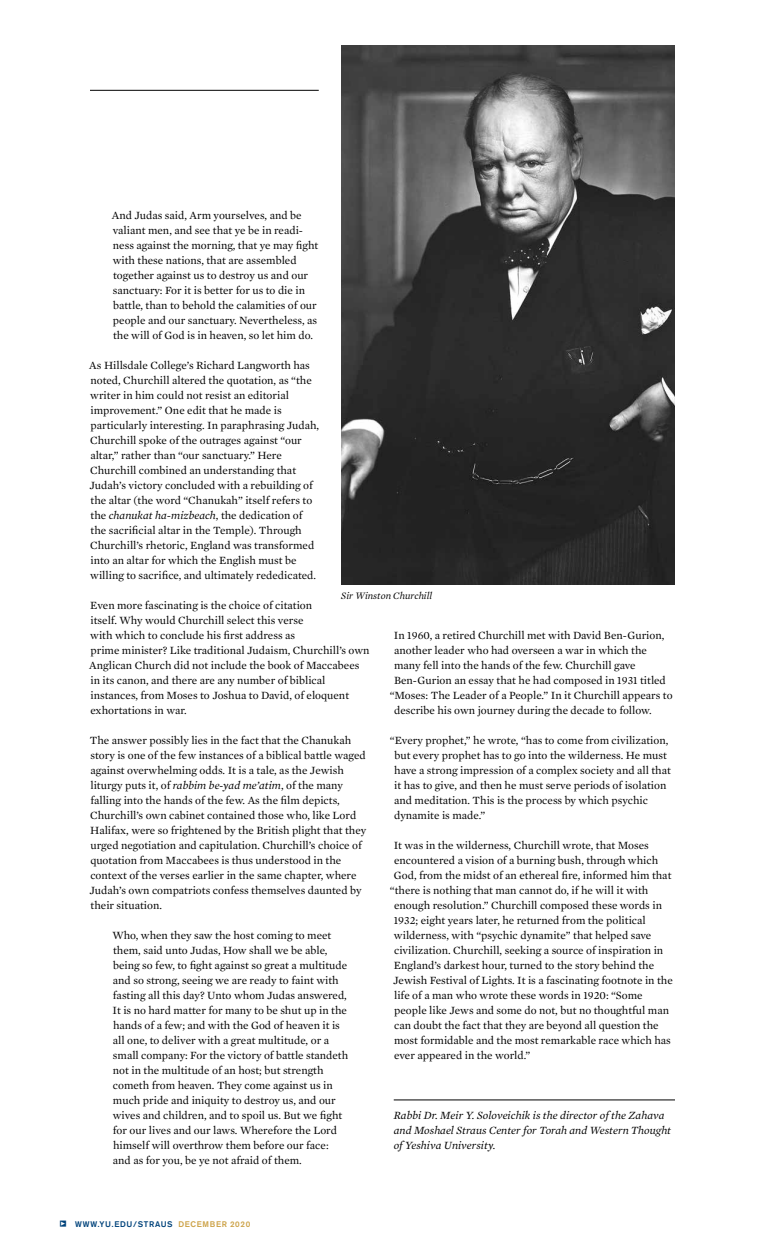
<style>
.page{position:relative;width:765px;height:1260px;background:#fff}
.page>*{position:absolute;margin:0;border:0;box-sizing:border-box;transform-origin:0 0}
.t1{font:11.25px/15px "Mercury Text G1";color:#000}
.t2{font:italic 11.25px/15px "Mercury Text G1";color:#000}
.t3{font:italic 10px "Mercury Text G1";color:#000}
.t4{font:500 8.12px "Akzidenz Grotesk BE";letter-spacing:.08em;color:#00437b}
.s1{font-style:italic}
.s2{font-family:"Pointers";font-weight:400;font-size:8px}
.s3{color:#cda349}
</style>
<div class="page">
<hr style="left:394px;top:1100px;width:281px;height:1px;background:#000">
<img style="left:341px;top:45px;width:334px;height:540px">
<hr style="left:90px;top:90px;width:229px;height:1px;background:#000">
<p class="t1" style="left:112px;top:207px;width:208px">And Judas said, Arm yourselves, and be valiant men, and see that ye be in readi&shy;ness against the morning, that ye may fight with these nations, that are assembled together against us to destroy us and our sanctuary: For it is better for us to die in battle, than to behold the calamities of our people and our sanctuary. Nevertheless, as the will of God is in heaven, so let him do.</p>
<p class="t1" style="left:89px;top:357px;width:231px">As Hillsdale College’s Richard Langworth has noted, Churchill altered the quotation, as “the writer in him could not resist an editorial improvement.” One edit that he made is particularly interesting. In paraphrasing Judah, Churchill spoke of the outrages against “our altar,” rather than “our sanctuary.” Here Churchill combined an understanding that Judah’s victory concluded with a rebuilding of the altar (the word “Chanukah” itself refers to the <span class="s1">chanukat ha-mizbeach</span>, the dedication of the sacrificial altar in the Temple). Through Churchill’s rhetoric, England was transformed into an altar for which the English must be willing to sacrifice, and ultimately rededicated.</p>
<p class="t1" style="left:89px;top:597px;width:282px">Even more fascinating is the choice of citation<br>itself. Why would Churchill select this verse<br>with which to conclude his first address as<br>prime minister? Like traditional Judaism, Churchill’s own Anglican Church did not include the book of Maccabees in its canon, and there are any number of biblical instances, from Moses to Joshua to David, of eloquent exhortations in war.</p>
<p class="t1" style="left:90px;top:732px;width:278px">The answer possibly lies in the fact that the Chanukah story is one of the few instances of a biblical battle waged against overwhelming odds. It is a tale, as the Jewish liturgy puts it, of <span class="s1">rabbim be-yad me’atim</span>, of the many falling into the hands of the few. As the film depicts, Churchill’s own cabinet contained those who, like Lord Halifax, were so frightened by the British plight that they urged negotiation and capitulation. Churchill’s choice of quotation from Maccabees is thus understood in the context of the verses earlier in the same chapter, where Judah’s own compatriots confess themselves daunted by their situation.</p>
<p class="t1" style="left:112px;top:927px;width:237px">Who, when they saw the host coming to meet them, said unto Judas, How shall we be able, being so few, to fight against so great a multitude and so strong, seeing we are ready to faint with fasting all this day? Unto whom Judas answered, It is no hard matter for many to be shut up in the hands of a few; and with the God of heaven it is all one, to deliver with a great multitude, or a small company: For the victory of battle standeth not in the multitude of an host; but strength cometh from heaven. They come against us in much pride and iniquity to destroy us, and our wives and children, and to spoil us. But we fight for our lives and our laws. Wherefore the Lord himself will overthrow them before our face: and as for you, be ye not afraid of them.</p>
<p class="t3" style="left:341px;top:590px;width:93px">Sir Winston Churchill</p>
<p class="t1" style="left:394px;top:627px;width:272px">In 1960, a retired Churchill met with David Ben-Gurion,</p>
<p class="t1" style="left:394px;top:642px;width:254px">another leader who had overseen a war in which the</p>
<p class="t1" style="left:394px;top:657px;width:243px">many fell into the hands of the few. Churchill gave</p>
<p class="t1" style="left:394px;top:672px;width:273px">Ben-Gurion an essay that he had composed in 1931 titled</p>
<p class="t1" style="left:390px;top:687px;width:284px">“Moses: The Leader of a People.” In it Churchill appears to</p>
<p class="t1" style="left:394px;top:702px;width:259px">describe his own journey during the decade to follow.</p>
<p class="t1" style="left:394px;top:732px;width:278px;text-indent:-4px">“Every prophet,” he wrote, “has to come from civilization, but every prophet has to go into the wilderness. He must have a strong impression of a complex society and all that it has to give, and then he must serve periods of isolation and meditation. This is the process by which psychic dynamite is made.”</p>
<p class="t1" style="left:394px;top:837px;width:256px">It was in the wilderness, Churchill wrote, that Moses</p>
<p class="t1" style="left:394px;top:852px;width:266px">encountered a vision of a burning bush, through which</p>
<p class="t1" style="left:394px;top:867px;width:279px">God, from the midst of an ethereal fire, informed him that</p>
<p class="t1" style="left:390px;top:882px;width:260px">“there is nothing that man cannot do, if he will it with</p>
<p class="t1" style="left:394px;top:897px;width:269px">enough resolution.” Churchill composed these words in</p>
<p class="t1" style="left:394px;top:912px;width:253px">1932; eight years later, he returned from the political</p>
<p class="t1" style="left:394px;top:927px;width:259px">wilderness, with “psychic dynamite” that helped save</p>
<p class="t1" style="left:394px;top:942px;width:271px">civilization. Churchill, seeking a source of inspiration in</p>
<p class="t1" style="left:394px;top:957px;width:262px">England’s darkest hour, turned to the story behind the</p>
<p class="t1" style="left:393px;top:972px;width:281px">Jewish Festival of Lights. It is a fascinating footnote in the</p>
<p class="t1" style="left:394px;top:987px;width:250px">life of a man who wrote these words in 1920: “Some</p>
<p class="t1" style="left:394px;top:1002px;width:276px">people like Jews and some do not, but no thoughtful man</p>
<p class="t1" style="left:394px;top:1017px;width:266px">can doubt the fact that they are beyond all question the</p>
<p class="t1" style="left:394px;top:1032px;width:278px">most formidable and the most remarkable race which has</p>
<p class="t1" style="left:394px;top:1047px;width:138px">ever appeared in the world.”</p>
<p class="t2" style="left:394px;top:1107px;width:279px">Rabbi Dr. Meir Y. Soloveichik is the director of the Zahava and Moshael Straus Center for Torah and Western Thought of Yeshiva University.</p>
<p class="t4" style="left:60px;top:1219px;width:192px"><span class="s2">s</span> WWW.YU.EDU/STRAUS <span class="s3">DECEMBER 2020</span></p>
</div>
